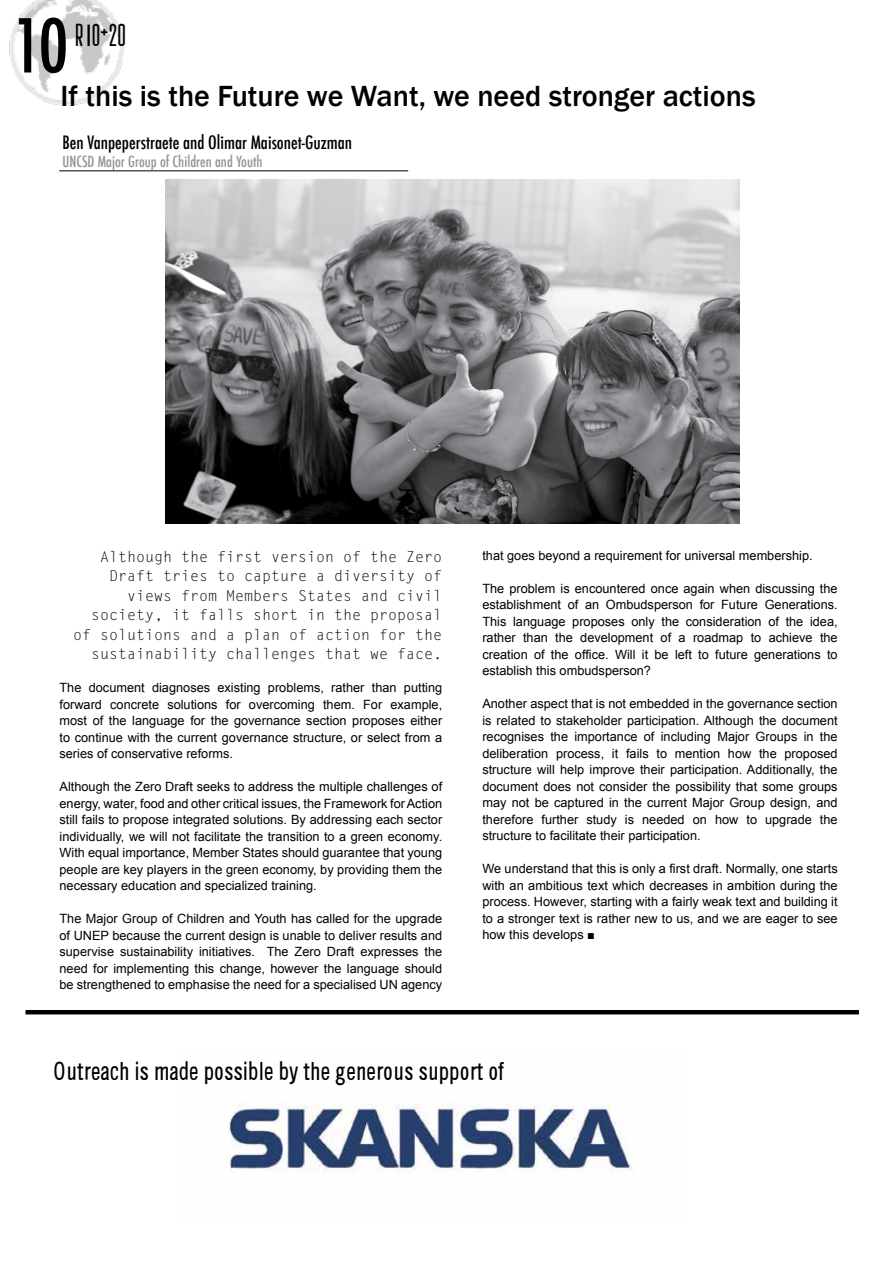
<style>
.page{position:relative;width:893px;height:1263px;background:#fff}
.page>*{position:absolute;margin:0;border:0;box-sizing:border-box;transform-origin:0 0}
.t1{font:500 condensed 72px "Futura";color:#000}
.t2{font:500 30px "Franklin Gothic";color:#000}
.t3{font:28.5px "Berlin Email";color:#000}
.t4{font:24px "CHANL Plain";color:#000}
.t5{font:500 condensed 18px "Futura";color:#000}
.t6{font:15px/19.5px "Letter Gothic Std";color:#000;text-align:right}
.t7{font:500 condensed 15px "Futura";color:#939598}
.t8{font:12.75px/16.5px "Arial";color:#000;text-align:justify}
.s1{font-family:"CHANL Plain"}
</style>
<div class="page">
<img style="left:229px;top:1103px;width:403px;height:69px">
<hr style="left:26px;top:1010px;width:833px;height:4px;background:#000">
<img style="left:9px;top:0;width:115px;height:106px">
<hr style="left:59px;top:170px;width:349px;height:1px;background:#000">
<img style="left:166px;top:179px;width:573px;height:344px">
<h1 class="t1" style="left:12px;top:0;width:57px">10</h1>
<h3 class="t3" style="left:76px;top:18px;width:52px">R<span class="s1">I</span>O+20</h3>
<h2 class="t2" style="left:61px;top:77px;width:697px">If this is the Future we Want, we need stronger actions</h2>
<h3 class="t5" style="left:62px;top:131px;width:291px">Ben Vanpeperstraete and Olimar Maisonet-Guzman</h3>
<p class="t7" style="left:62px;top:152px;width:202px">UNCSD Major Group of Children and Youth</p>
<p class="t6" style="left:73px;top:547px;width:371px">Although the first version of the Zero Draft tries to capture a diversity of views from Members States and civil society, it falls short in the proposal of solutions and a plan of action for the sustainability challenges that we face.</p>
<p class="t8" style="left:60px;top:680px;width:384px">The document diagnoses existing problems, rather than putting forward concrete solutions for overcoming them. For example, most of the language for the governance section proposes either to continue with the current governance structure, or select from a series of conservative reforms.</p>
<p class="t8" style="left:60px;top:779px;width:384px">Although the Zero Draft seeks to address the multiple challenges of energy, water, food and other critical issues, the Framework for Action still fails to propose integrated solutions. By addressing each sector individually, we will not facilitate the transition to a green economy.<br>With equal importance, Member States should guarantee that young people are key players in the green economy, by providing them the necessary education and specialized training.</p>
<p class="t8" style="left:60px;top:911px;width:384px">The Major Group of Children and Youth has called for the upgrade of UNEP because the current design is unable to deliver results and supervise sustainability initiatives. The Zero Draft expresses the need for implementing this change, however the language should be strengthened to emphasise the need for a specialised UN agency</p>
<p class="t8" style="left:482px;top:547px;width:332px">that goes beyond a requirement for universal membership.</p>
<p class="t8" style="left:482px;top:580px;width:357px">The problem is encountered once again when discussing the establishment of an Ombudsperson for Future Generations.<br>This language proposes only the consideration of the idea, rather than the development of a roadmap to achieve the creation of the office. Will it be left to future generations to establish this ombudsperson?</p>
<p class="t8" style="left:482px;top:696px;width:357px">Another aspect that is not embedded in the governance section is related to stakeholder participation. Although the document recognises the importance of including Major Groups in the deliberation process, it fails to mention how the proposed structure will help improve their participation. Additionally, the document does not consider the possibility that some groups may not be captured in the current Major Group design, and therefore further study is needed on how to upgrade the structure to facilitate their participation.</p>
<p class="t8" style="left:482px;top:861px;width:357px">We understand that this is only a first draft. Normally, one starts with an ambitious text which decreases in ambition during the process. However, starting with a fairly weak text and building it to a stronger text is rather new to us, and we are eager to see how this develops ■</p>
<h3 class="t4" style="left:53px;top:1057px;width:453px">Outreach is made possible by the generous support of</h3>
</div>
